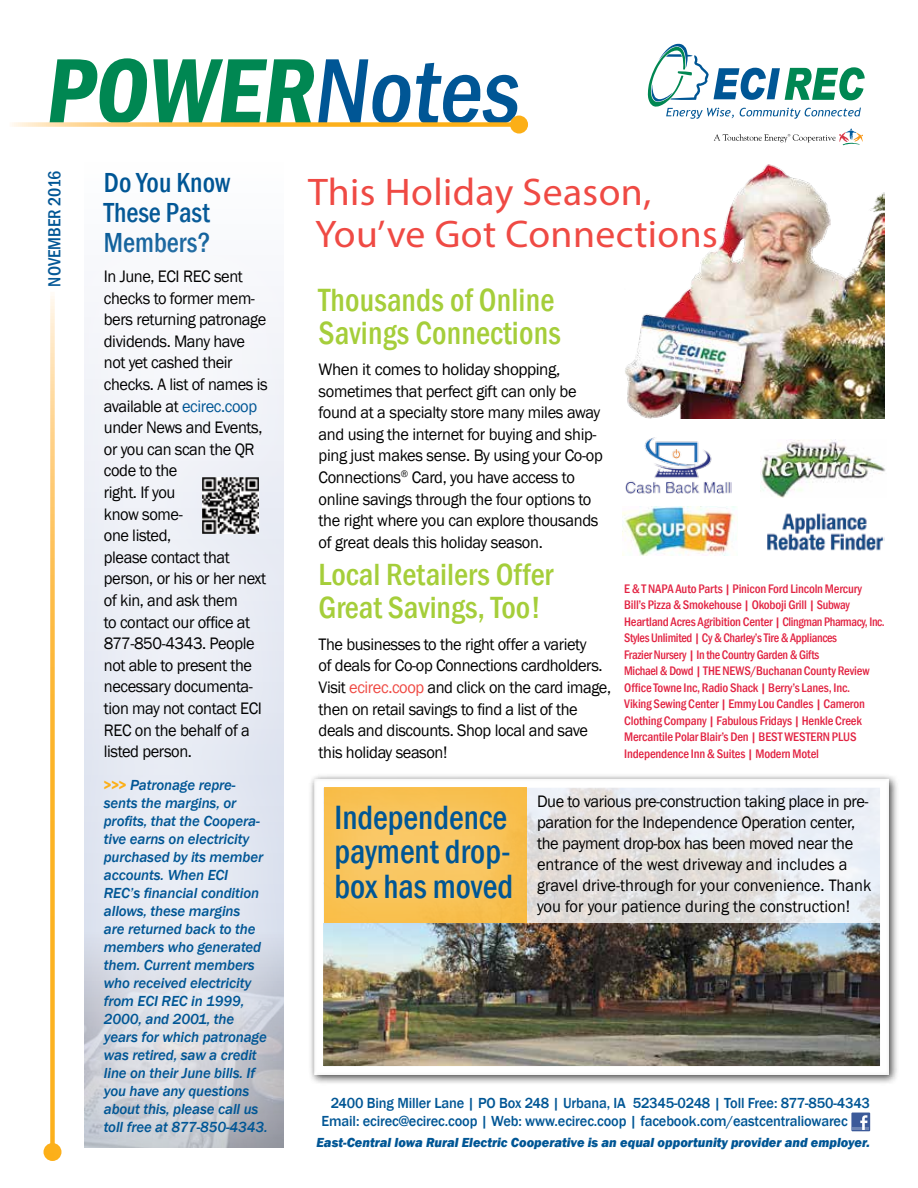
<style>
.page{position:relative;width:918px;height:1188px;background:#fff}
.page>*{position:absolute;margin:0;border:0;box-sizing:border-box;transform-origin:0 0}
.t1{font:600 condensed 95.85px "Franklin Gothic";color:#008752}
.t2{font:38.7px/42.6px "Myriad Pro";letter-spacing:.01em;color:#ef4a44}
.t3{font:500 condensed 34.65px/34.5px "Franklin Gothic";color:#005695;scale:.95 1}
.t4{font:500 condensed 33px/33px "Franklin Gothic";letter-spacing:.005em;color:#a5ce3a;scale:.95 1}
.t5{font:500 condensed 31.5px/33px "Franklin Gothic";color:#a5ce3a}
.t6{font:500 condensed 28.35px/30px "Franklin Gothic";color:#005695;scale:.95 1}
.t7{font:500 condensed 18px "Franklin Gothic";color:#005695}
.t8{font:17.1px/21.6px "Franklin Gothic";letter-spacing:-.025em;color:#000;scale:.96 1}
.t9{font:17.1px/21.6px "Franklin Gothic";letter-spacing:-.025em;color:#000}
.t10{font:italic 500 15px/18px "Franklin Gothic";letter-spacing:-.01em;color:#005695}
.t11{font:500 15px/18px "Franklin Gothic";letter-spacing:-.01em;color:#005695;scale:.96 1}
.t12{font:italic 800 13.5px "Franklin Gothic";color:#005695;scale:.96 1}
.t13{font:500 condensed 12.75px/16.5px "Franklin Gothic";letter-spacing:-.015em;color:#e22342}
.s1{font-weight:500;color:#005695}
.s2{color:#005695}
.s3{font-weight:600;font-style:normal;font-stretch:condensed;color:#fcaf17}
.s4{color:#ef4a44}
</style>
<div class="page">
<svg style="left:714px;top:129px;width:149px;height:16px"></svg>
<svg style="left:648px;top:44px;width:217px;height:75px"></svg>
<svg style="left:12px;top:122px;width:498px;height:5px;background:#fcc358"></svg>
<div style="left:510px;top:116px;width:18px;height:18px;background:#fcaf17;border-radius:9px"></div>
<div style="left:851px;top:1113px;width:19px;height:18px;background:#3c5a99"></div>
<hr style="left:853px;top:1127px;width:16px;height:3px;background:#6d84b3">
<svg style="left:860px;top:1115px;width:7px;height:15px"></svg>
<img style="left:625px;top:164px;width:260px;height:254px">
<div style="left:22px;top:190px;width:321px;height:998px;background:#fff;opacity:.5"></div>
<img style="left:203px;top:477px;width:55px;height:56px">
<img style="left:625px;top:437px;width:107px;height:57px">
<img style="left:767px;top:513px;width:118px;height:38px">
<img style="left:761px;top:439px;width:125px;height:58px">
<img style="left:622px;top:506px;width:114px;height:50px">
<div style="left:308px;top:773px;width:592px;height:313px;background:#000;opacity:.75"></div>
<div style="left:314px;top:776px;width:576px;height:300px;background:#000;opacity:.2"></div>
<svg style="left:559px;top:788px;width:321px;height:135px;background:#e5e5e7"></svg>
<div style="left:286px;top:760px;width:273px;height:187px;background:#fff;opacity:.75"></div>
<h1 class="t1" style="left:44px;top:27px;width:490px">POWER<span class="s1">Notes</span></h1>
<p class="t7" style="left:43px;top:287px;width:117px;rotate:-90deg">November 2016</p>
<h3 class="t6" style="left:104px;top:167px;width:135px">Do You Know<br>These Past<br>Members?</h3>
<p class="t8" style="left:104px;top:266px;width:172px">In June, ECI REC sent checks to former mem&shy;bers returning patronage dividends. Many have not yet cashed their checks. A list of names is available at <span class="s2">ecirec.coop </span>under News and Events, or you can scan the QR code to the<br>right. If you<br>know some-<br>one listed,<br>please contact that person, or his or her next of kin, and ask them<br>to contact our office at<br>877-850-4343. People not able to present the necessary documenta&shy;tion may not contact ECI<br>REC on the behalf of a listed person.</p>
<p class="t10" style="left:104px;top:776px;width:165px"><span class="s3">&gt;&gt;&gt;</span> Patronage repre&shy;sents the margins, or profits, that the Coopera&shy;tive earns on electricity purchased by its member accounts. When ECI<br>REC’s financial condition allows, these margins<br>are returned back to the members who generated them. Current members who received electricity from ECI REC in 1999,<br>2000, and 2001, the years for which patronage was retired, saw a credit line on their June bills. If you have any questions about this, please call us toll free at 877-850-4343.</p>
<h2 class="t2" style="left:308px;top:170px;width:411px">This Holiday Season,<br>You’ve Got Connections</h2>
<h3 class="t4" style="left:319px;top:283px;width:256px">Thousands of Online<br>Savings Connections</h3>
<p class="t9" style="left:319px;top:359px;width:286px">When it comes to holiday shopping, sometimes that perfect gift can only be found at a specialty store many miles away and using the internet for buying and ship&shy;ping just makes sense. By using your Co-op Connections<sup>®</sup> Card, you have access to online savings through the four options to the right where you can explore thousands of great deals this holiday season.</p>
<h3 class="t5" style="left:319px;top:558px;width:237px">Local Retailers Offer<br>Great Savings, Too!</h3>
<p class="t8" style="left:319px;top:634px;width:306px">The businesses to the right offer a variety<br>of deals for Co-op Connections cardholders.<br>Visit <span class="s4">ecirec.coop</span> and click on the card image, then on retail savings to find a list of the deals and discounts. Shop local and save this holiday season!</p>
<p class="t13" style="left:624px;top:580px;width:262px">E &amp; T NAPA Auto Parts | Pinicon Ford Lincoln Mercury Bill’s Pizza &amp; Smokehouse | Okoboji Grill | Subway Heartland Acres Agribition Center | Clingman Pharmacy, Inc.<br>Styles Unlimited | Cy &amp; Charley’s Tire &amp; Appliances<br>Frazier Nursery | In the Country Garden &amp; Gifts<br>Michael &amp; Dowd | THE NEWS/Buchanan County Review Office Towne Inc, Radio Shack | Berry’s Lanes, Inc.<br>Viking Sewing Center | Emmy Lou Candles | Cameron Clothing Company | Fabulous Fridays | Henkle Creek Mercantile Polar Blair’s Den | BEST WESTERN PLUS Independence Inn &amp; Suites | Modern Motel</p>
<h3 class="t3" style="left:334px;top:800px;width:190px">Independence payment drop&shy;box has moved</h3>
<p class="t8" style="left:537px;top:791px;width:350px;line-height:21px">Due to various pre-construction taking place in pre&shy;paration for the Independence Operation center, the payment drop-box has been moved near the entrance of the west driveway and includes a gravel drive-through for your convenience. Thank you for your patience during the construction!</p>
<p class="t11" style="left:322px;top:1094px;width:573px;text-indent:9px">2400 Bing Miller Lane | PO Box 248 | Urbana, IA 52345-0248 | Toll Free: 877-850-4343<br>Email: ecirec@ecirec.coop | Web: www.ecirec.coop | facebook.com/eastcentraliowarec</p>
<p class="t12" style="left:317px;top:1133px;width:578px">East-Central Iowa Rural Electric Cooperative is an equal opportunity provider and employer.</p>
</div>
